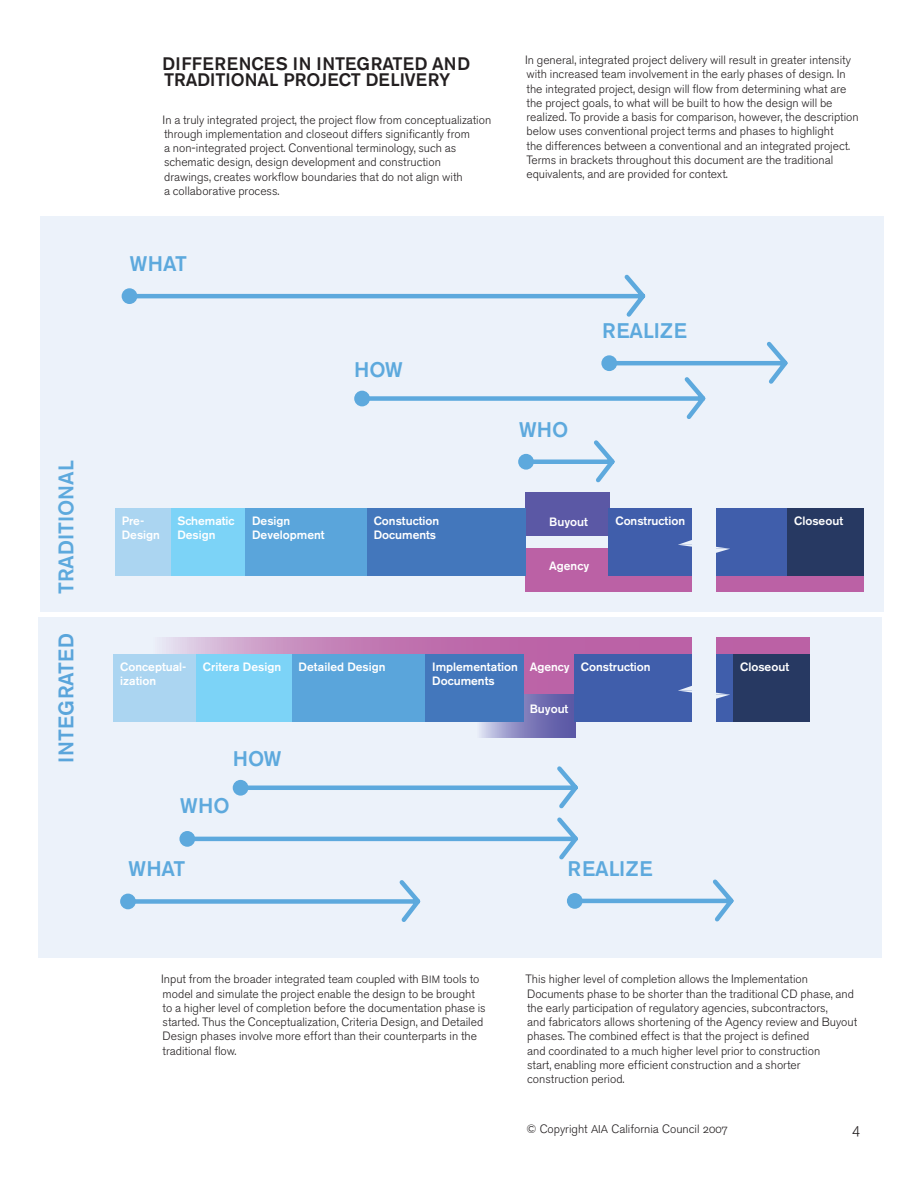
<style>
.page{position:relative;width:918px;height:1188px;background:#fff}
.page>*{position:absolute;margin:0;border:0;box-sizing:border-box;transform-origin:0 0}
.t1{font:500 21px "Akzidenz Grotesk BE";color:#5da9dd}
.t2{font:500 21px "Akzidenz Grotesk BE";color:#5aa5db}
.t3{font:500 18px/16.5px "Akzidenz Grotesk BE";color:#231f20}
.t4{font:15px "Akzidenz Grotesk BE Light Os F";color:#231f20}
.t5{font:300 12px/14.2px "Akzidenz Grotesk BE";color:#231f20}
.t6{font:500 12px/14.4px "Akzidenz Grotesk BE";color:#fff}
.t7{font:12px "Akzidenz Grotesk BE Light Os F";color:#231f20}
.s1{font-size:10.65px}
.s2{font-size:11.25px}
</style>
<div class="page">
<div style="left:40px;top:216px;width:843px;height:395px;background:#ecf2fa"></div>
<div style="left:38px;top:617px;width:844px;height:341px;background:#ecf2fa"></div>
<svg style="left:567px;top:893px;width:16px;height:16px"></svg>
<svg style="left:570px;top:879px;width:164px;height:43px"></svg>
<svg style="left:162px;top:637px;width:571px;height:57px;background:#c279b3"></svg>
<div style="left:733px;top:637px;width:77px;height:57px;background:#bb61a5"></div>
<svg style="left:479px;top:694px;width:97px;height:44px;background:#7b79b8"></svg>
<div style="left:196px;top:654px;width:97px;height:68px;background:#7cd3f7"></div>
<div style="left:292px;top:654px;width:134px;height:68px;background:#5aa5db"></div>
<div style="left:425px;top:654px;width:99px;height:68px;background:#4377bc"></div>
<div style="left:574px;top:654px;width:159px;height:68px;background:#405eab"></div>
<div style="left:733px;top:654px;width:77px;height:68px;background:#273962"></div>
<svg style="left:678px;top:686px;width:52px;height:13px"></svg>
<div style="left:692px;top:617px;width:24px;height:96px;background:#ecf2fa"></div>
<div style="left:692px;top:699px;width:24px;height:93px;background:#ecf2fa"></div>
<svg style="left:120px;top:894px;width:16px;height:15px"></svg>
<svg style="left:124px;top:880px;width:297px;height:42px"></svg>
<svg style="left:179px;top:831px;width:16px;height:16px"></svg>
<svg style="left:183px;top:766px;width:395px;height:94px"></svg>
<div style="left:526px;top:549px;width:261px;height:43px;background:#bb61a5"></div>
<div style="left:787px;top:535px;width:77px;height:57px;background:#bb61a5"></div>
<div style="left:526px;top:492px;width:84px;height:44px;background:#5b58a5"></div>
<div style="left:171px;top:508px;width:75px;height:68px;background:#7cd3f7"></div>
<div style="left:245px;top:508px;width:122px;height:68px;background:#5aa5db"></div>
<div style="left:367px;top:508px;width:159px;height:68px;background:#4377bc"></div>
<div style="left:609px;top:508px;width:178px;height:68px;background:#405eab"></div>
<div style="left:787px;top:508px;width:77px;height:68px;background:#273962"></div>
<svg style="left:678px;top:540px;width:52px;height:13px"></svg>
<div style="left:692px;top:470px;width:24px;height:97px;background:#ecf2fa"></div>
<div style="left:692px;top:553px;width:24px;height:59px;background:#ecf2fa"></div>
<div style="left:122px;top:288px;width:15px;height:16px;background:#5da9dd;border-radius:50%"></div>
<svg style="left:125px;top:274px;width:521px;height:43px"></svg>
<svg style="left:518px;top:454px;width:16px;height:16px"></svg>
<svg style="left:522px;top:440px;width:93px;height:43px"></svg>
<svg style="left:354px;top:391px;width:16px;height:15px"></svg>
<svg style="left:358px;top:341px;width:430px;height:78px"></svg>
<div style="left:114px;top:654px;width:82px;height:68px;background:#abd5f1"></div>
<div style="left:115px;top:508px;width:56px;height:68px;background:#abd5f1"></div>
<h1 class="t1" style="left:59px;top:594px;width:135px;rotate:-90deg">TRADITIONAL</h1>
<h1 class="t2" style="left:59px;top:763px;width:131px;rotate:-90deg">INTEGRATED</h1>
<h2 class="t3" style="left:163px;top:57px;width:309px">DIFFERENCES IN INTEGRATED AND<br>TRADITIONAL PROJECT DELIVERY</h2>
<p class="t5" style="left:163px;top:114px;width:330px">In a truly integrated project, the project flow from conceptualization through implementation and closeout differs significantly from<br>a non-integrated project. Conventional terminology, such as schematic design, design development and construction<br>drawings, creates workflow boundaries that do not align with<br>a collaborative process.</p>
<h1 class="t1" style="left:130px;top:256px;width:58px">WHAT</h1>
<h1 class="t1" style="left:354px;top:362px;width:50px">HOW</h1>
<p class="t5" style="left:525px;top:54px;width:335px">In general, integrated project delivery will result in greater intensity with increased team involvement in the early phases of design. In the integrated project, design will flow from determining what are the project goals, to what will be built to how the design will be realized. To provide a basis for comparison, however, the description below uses conventional project terms and phases to highlight<br>the differences between a conventional and an integrated project.<br>Terms in brackets throughout this document are the traditional equivalents, and are provided for context.</p>
<h1 class="t1" style="left:519px;top:422px;width:51px">WHO</h1>
<h1 class="t1" style="left:602px;top:323px;width:86px">REALIZE</h1>
<p class="t6" style="left:122px;top:515px;width:40px">Pre-<br>Design</p>
<p class="t6" style="left:177px;top:514px;width:59px">Schematic<br>Design</p>
<p class="t6" style="left:252px;top:514px;width:74px">Design<br>Development</p>
<p class="t6" style="left:374px;top:514px;width:67px">Constuction<br>Documents</p>
<p class="t6" style="left:549px;top:516px;width:40px">Buyout</p>
<p class="t6" style="left:615px;top:514px;width:71px">Construction</p>
<p class="t6" style="left:794px;top:515px;width:50px">Closeout</p>
<p class="t6" style="left:549px;top:559px;width:41px">Agency</p>
<p class="t6" style="left:120px;top:660px;width:68px">Conceptual&shy;ization</p>
<p class="t6" style="left:203px;top:660px;width:80px">Critera Design</p>
<p class="t6" style="left:299px;top:660px;width:88px">Detailed Design</p>
<p class="t6" style="left:432px;top:660px;width:87px">Implementation<br>Documents</p>
<p class="t6" style="left:581px;top:660px;width:71px">Construction</p>
<p class="t6" style="left:740px;top:660px;width:50px">Closeout</p>
<p class="t6" style="left:530px;top:702px;width:40px">Buyout</p>
<p class="t6" style="left:530px;top:660px;width:41px">Agency</p>
<h1 class="t1" style="left:233px;top:752px;width:50px">HOW</h1>
<h1 class="t1" style="left:180px;top:798px;width:51px">WHO</h1>
<h1 class="t1" style="left:128px;top:861px;width:58px">WHAT</h1>
<h1 class="t1" style="left:568px;top:861px;width:86px">REALIZE</h1>
<p class="t5" style="left:161px;top:974px;width:326px">Input from the broader integrated team coupled with <span class="s1">BIM</span> tools to model and simulate the project enable the design to be brought to a higher level of completion before the documentation phase is started. Thus the Conceptualization, Criteria Design, and Detailed Design phases involve more effort than their counterparts in the traditional flow.</p>
<p class="t5" style="left:526px;top:974px;width:333px">This higher level of completion allows the Implementation Documents phase to be shorter than the traditional CD phase, and the early participation of regulatory agencies, subcontractors,<br>and fabricators allows shortening of the Agency review and Buyout phases. The combined effect is that the project is defined<br>and coordinated to a much higher level prior to construction<br>start, enabling more efficient construction and a shorter construction period.</p>
<p class="t7" style="left:526px;top:1125px;width:203px">© Copyright <span class="s2">AIA</span> California Council 2007</p>
<p class="t4" style="left:852px;top:1123px;width:9px">4</p>
</div>
